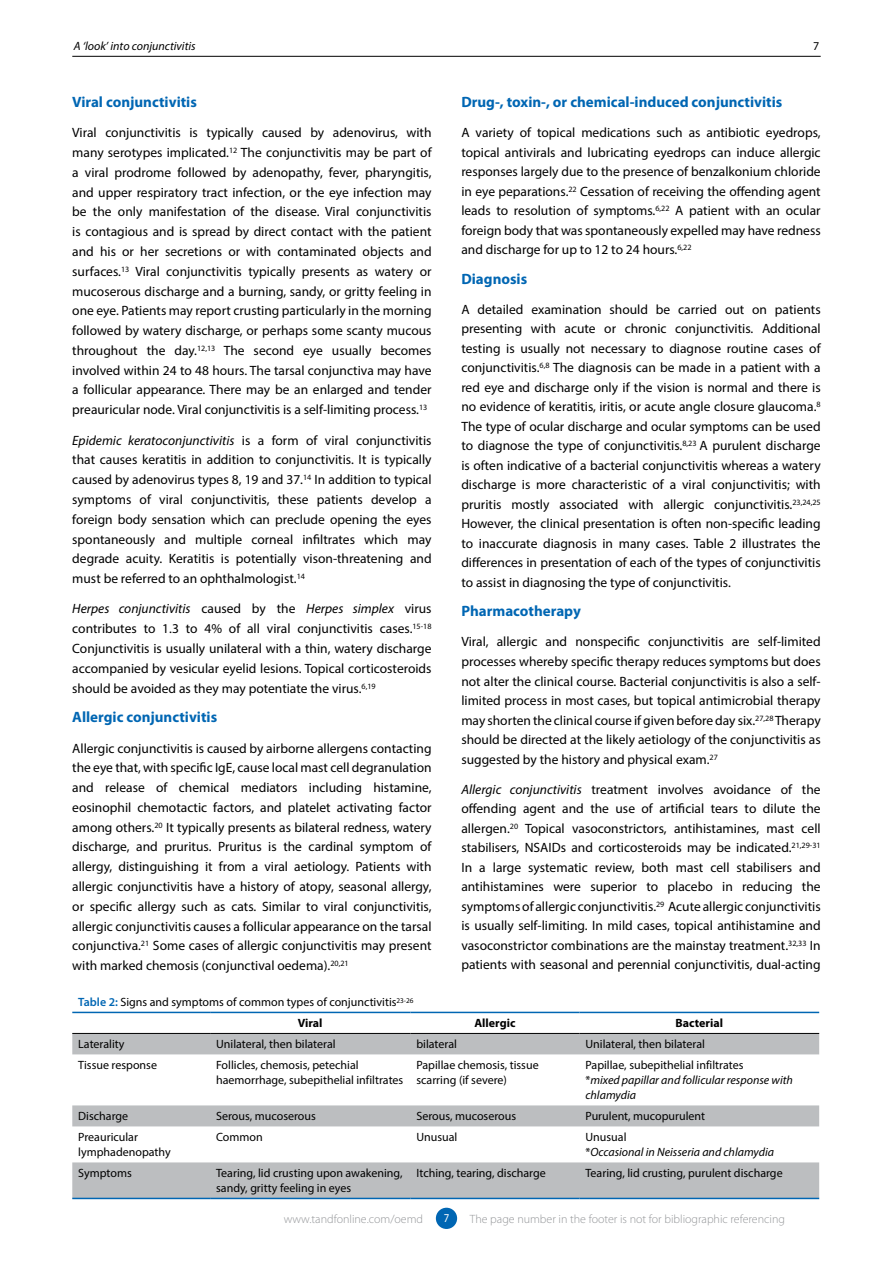
<style>
.page{position:relative;width:893px;height:1263px;background:#fff}
.page>*{position:absolute;margin:0;border:0;box-sizing:border-box;transform-origin:0 0}
.t1{font:700 15px "Myriad Pro";color:#0066b3}
.t2{font:13.5px/19.8px "Myriad Pro";color:#000;text-align:justify}
.t3{font:12px/15px "Myriad Pro";color:#000}
.t4{font:italic 12px/15px "Myriad Pro";color:#000}
.t5{font:300 12px "Myriad Pro";color:#939598}
.t6{font:700 12px "Myriad Pro";color:#000}
.t7{font:12px "Myriad Pro";color:#fff;scale:.9 1}
.s1{font-style:italic}
.s2{font-weight:600;color:#0066b3}
.s3{font-weight:700}
.s4{font-style:normal}
</style>
<div class="page">
<hr style="left:72px;top:56px;width:749px;height:1px;background:#000">
<div style="left:436px;top:1208px;width:21px;height:21px;background:#0066b3;border-radius:50%"></div>
<svg style="left:72px;top:1034px;width:747px;height:164px"></svg>
<hr style="left:72px;top:1012px;width:138px;height:1px;background:#0066b3">
<hr style="left:210px;top:1012px;width:200px;height:1px;background:#0066b3">
<hr style="left:410px;top:1012px;width:169px;height:1px;background:#0066b3">
<hr style="left:579px;top:1012px;width:240px;height:1px;background:#0066b3">
<hr style="left:72px;top:1033px;width:138px;height:1px;background:#000">
<hr style="left:210px;top:1033px;width:200px;height:1px;background:#000">
<hr style="left:410px;top:1033px;width:169px;height:1px;background:#000">
<hr style="left:579px;top:1033px;width:240px;height:1px;background:#000">
<hr style="left:72px;top:1198px;width:138px;height:1px;background:#0066b3">
<hr style="left:210px;top:1198px;width:200px;height:1px;background:#0066b3">
<hr style="left:410px;top:1198px;width:169px;height:1px;background:#0066b3">
<hr style="left:579px;top:1198px;width:240px;height:1px;background:#0066b3">
<p class="t4" style="left:74px;top:38px;width:123px">A ‘look’ into conjunctivitis</p>
<p class="t3" style="left:813px;top:38px;width:8px">7</p>
<p class="t1" style="left:72px;top:92px;width:126px">Viral conjunctivitis</p>
<p class="t2" style="left:72px;top:123px;width:361px">Viral conjunctivitis is typically caused by adenovirus, with many serotypes implicated.<sup>12</sup> The conjunctivitis may be part of a viral prodrome followed by adenopathy, fever, pharyngitis, and upper respiratory tract infection, or the eye infection may be the only manifestation of the disease. Viral conjunctivitis is contagious and is spread by direct contact with the patient and his or her secretions or with contaminated objects and surfaces.<sup>13</sup> Viral conjunctivitis typically presents as watery or mucoserous discharge and a burning, sandy, or gritty feeling in one eye. Patients may report crusting particularly in the morning followed by watery discharge, or perhaps some scanty mucous throughout the day.<sup>12,13</sup> The second eye usually becomes involved within 24 to 48 hours. The tarsal conjunctiva may have a follicular appearance. There may be an enlarged and tender preauricular node. Viral conjunctivitis is a self-limiting process.<sup>13</sup></p>
<p class="t2" style="left:72px;top:430px;width:361px"><span class="s1">Epidemic keratoconjunctivitis</span> is a form of viral conjunctivitis that causes keratitis in addition to conjunctivitis. It is typically caused by adenovirus types 8, 19 and 37.<sup>14</sup> In addition to typical symptoms of viral conjunctivitis, these patients develop a foreign body sensation which can preclude opening the eyes spontaneously and multiple corneal infiltrates which may degrade acuity. Keratitis is potentially vison-threatening and must be referred to an ophthalmologist.<sup>14</sup></p>
<p class="t2" style="left:72px;top:599px;width:361px"><span class="s1">Herpes conjunctivitis</span> caused by the <span class="s1">Herpes simplex</span> virus contributes to 1.3 to 4% of all viral conjunctivitis cases.<sup>15-18<br></sup>Conjunctivitis is usually unilateral with a thin, watery discharge accompanied by vesicular eyelid lesions. Topical corticosteroids should be avoided as they may potentiate the virus.<sup>6,19</sup></p>
<p class="t1" style="left:72px;top:707px;width:146px">Allergic conjunctivitis</p>
<p class="t2" style="left:72px;top:738px;width:361px">Allergic conjunctivitis is caused by airborne allergens contacting the eye that, with specific IgE, cause local mast cell degranulation and release of chemical mediators including histamine, eosinophil chemotactic factors, and platelet activating factor among others.<sup>20</sup> It typically presents as bilateral redness, watery discharge, and pruritus. Pruritus is the cardinal symptom of allergy, distinguishing it from a viral aetiology. Patients with allergic conjunctivitis have a history of atopy, seasonal allergy, or specific allergy such as cats. Similar to viral conjunctivitis, allergic conjunctivitis causes a follicular appearance on the tarsal conjunctiva.<sup>21</sup> Some cases of allergic conjunctivitis may present with marked chemosis (conjunctival oedema).<sup>20,21</sup></p>
<p class="t3" style="left:298px;top:992px;width:117px;line-height:21px;text-indent:-220px"><span class="s2">Table 2:</span> Signs and symptoms of common types of conjunctivitis<sup>23-26<br></sup><span class="s3">Viral</span></p>
<p class="t1" style="left:461px;top:92px;width:322px">Drug-, toxin-, or chemical-induced conjunctivitis</p>
<p class="t2" style="left:461px;top:123px;width:361px">A variety of topical medications such as antibiotic eyedrops, topical antivirals and lubricating eyedrops can induce allergic responses largely due to the presence of benzalkonium chloride in eye peparations.<sup>22</sup> Cessation of receiving the offending agent leads to resolution of symptoms.<sup>6,22</sup> A patient with an ocular foreign body that was spontaneously expelled may have redness and discharge for up to 12 to 24 hours.<sup>6,22</sup></p>
<p class="t1" style="left:461px;top:269px;width:67px">Diagnosis</p>
<p class="t2" style="left:461px;top:299px;width:361px">A detailed examination should be carried out on patients presenting with acute or chronic conjunctivitis. Additional testing is usually not necessary to diagnose routine cases of conjunctivitis.<sup>6,8</sup> The diagnosis can be made in a patient with a red eye and discharge only if the vision is normal and there is no evidence of keratitis, iritis, or acute angle closure glaucoma.<sup>8<br></sup>The type of ocular discharge and ocular symptoms can be used to diagnose the type of conjunctivitis.<sup>8,23</sup> A purulent discharge is often indicative of a bacterial conjunctivitis whereas a watery discharge is more characteristic of a viral conjunctivitis; with pruritis mostly associated with allergic conjunctivitis.<sup>23,24,25<br></sup>However, the clinical presentation is often non-specific leading to inaccurate diagnosis in many cases. Table 2 illustrates the differences in presentation of each of the types of conjunctivitis to assist in diagnosing the type of conjunctivitis.</p>
<p class="t1" style="left:461px;top:601px;width:121px">Pharmacotherapy</p>
<p class="t2" style="left:461px;top:632px;width:361px">Viral, allergic and nonspecific conjunctivitis are self-limited processes whereby specific therapy reduces symptoms but does not alter the clinical course. Bacterial conjunctivitis is also a self&shy;limited process in most cases, but topical antimicrobial therapy may shorten the clinical course if given before day six.<sup>27,28</sup> Therapy should be directed at the likely aetiology of the conjunctivitis as suggested by the history and physical exam.<sup>27</sup></p>
<p class="t2" style="left:461px;top:779px;width:361px"><span class="s1">Allergic conjunctivitis</span> treatment involves avoidance of the offending agent and the use of artificial tears to dilute the allergen.<sup>20</sup> Topical vasoconstrictors, antihistamines, mast cell stabilisers, NSAIDs and corticosteroids may be indicated.<sup>21,29-31<br></sup>In a large systematic review, both mast cell stabilisers and antihistamines were superior to placebo in reducing the symptoms of allergic conjunctivitis.<sup>29</sup> Acute allergic conjunctivitis is usually self-limiting. In mild cases, topical antihistamine and vasoconstrictor combinations are the mainstay treatment.<sup>32,33</sup> In patients with seasonal and perennial conjunctivitis, dual-acting</p>
<p class="t6" style="left:474px;top:1015px;width:42px">Allergic</p>
<p class="t6" style="left:676px;top:1015px;width:49px">Bacterial</p>
<p class="t3" style="left:78px;top:1037px;width:48px">Laterality</p>
<p class="t3" style="left:216px;top:1037px;width:121px">Unilateral, then bilateral</p>
<p class="t3" style="left:416px;top:1037px;width:42px">bilateral</p>
<p class="t3" style="left:585px;top:1037px;width:121px">Unilateral, then bilateral</p>
<p class="t3" style="left:78px;top:1058px;width:80px">Tissue response</p>
<p class="t3" style="left:216px;top:1058px;width:189px">Follicles, chemosis, petechial haemorrhage, subepithelial infiltrates</p>
<p class="t3" style="left:416px;top:1058px;width:124px">Papillae chemosis, tissue scarring (if severe)</p>
<p class="t4" style="left:585px;top:1058px;width:209px"><span class="s4">Papillae, subepithelial infiltrates<br>*</span>mixed papillar and follicular response with chlamydia</p>
<p class="t3" style="left:78px;top:1109px;width:51px">Discharge</p>
<p class="t3" style="left:216px;top:1109px;width:101px">Serous, mucoserous</p>
<p class="t3" style="left:416px;top:1109px;width:101px">Serous, mucoserous</p>
<p class="t3" style="left:585px;top:1109px;width:121px">Purulent, mucopurulent</p>
<p class="t3" style="left:78px;top:1130px;width:94px">Preauricular lymphadenopathy</p>
<p class="t3" style="left:216px;top:1130px;width:48px">Common</p>
<p class="t3" style="left:416px;top:1130px;width:43px">Unusual</p>
<p class="t4" style="left:585px;top:1130px;width:190px"><span class="s4">Unusual<br>*</span>Occasional in Neisseria and chlamydia</p>
<p class="t3" style="left:78px;top:1166px;width:55px">Symptoms</p>
<p class="t3" style="left:216px;top:1166px;width:188px">Tearing, lid crusting upon awakening, sandy, gritty feeling in eyes</p>
<p class="t3" style="left:416px;top:1166px;width:131px">Itching, tearing, discharge</p>
<p class="t3" style="left:585px;top:1166px;width:199px">Tearing, lid crusting, purulent discharge</p>
<p class="t5" style="left:284px;top:1212px;width:141px">www.tandfonline.com/oemd</p>
<p class="t7" style="left:444px;top:1211px;width:8px">7</p>
<p class="t5" style="left:470px;top:1212px;width:317px">The page number in the footer is not for bibliographic referencing</p>
</div>
